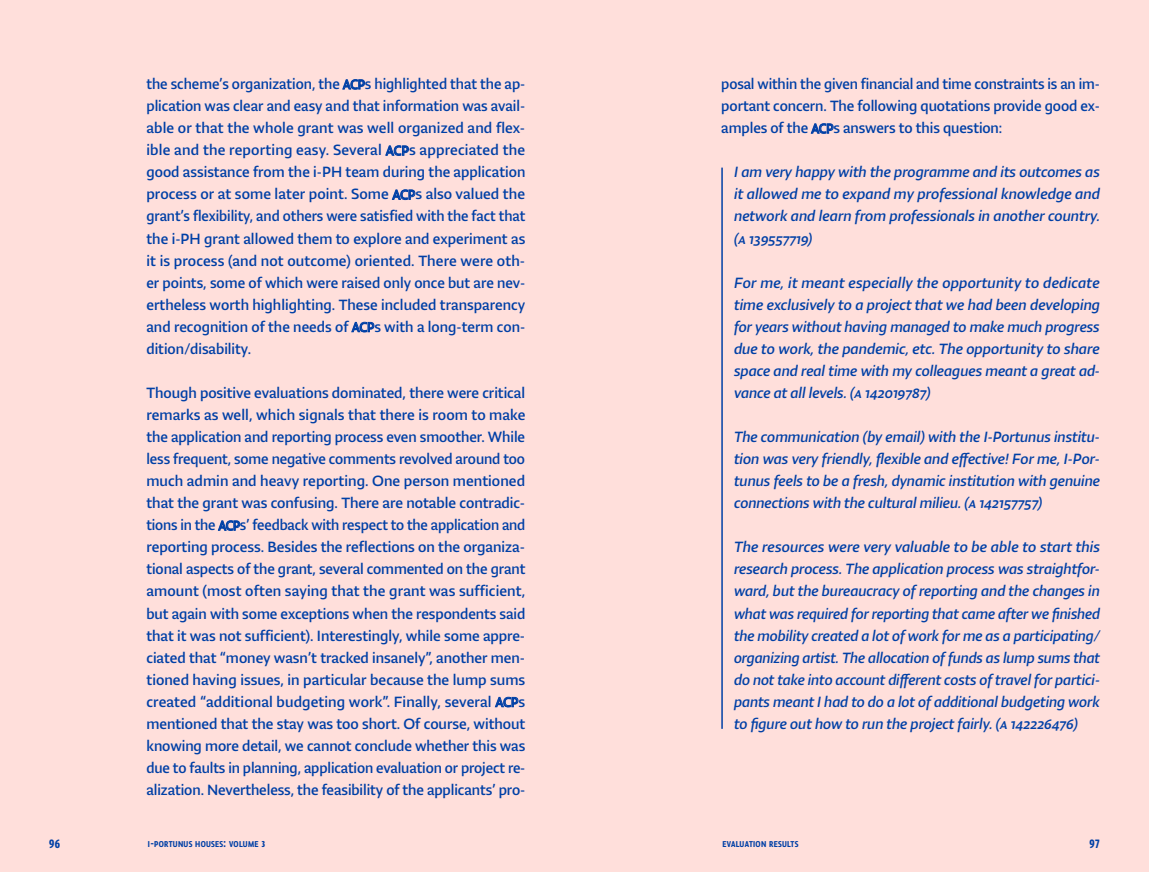
<style>
.page{position:relative;width:1149px;height:872px;background:#fff}
.page>*{position:absolute;margin:0;border:0;box-sizing:border-box;transform-origin:0 0}
.V1_-_TEKUĆI_TEKST{font:16.5px/22px "Lumin Sans Std";letter-spacing:-.005em;color:#0040a6;text-align:justify}
.V1_-_TEKUĆI_TEKST-2{font:italic 16.5px/22px "Lumin Sans Std";letter-spacing:-.005em;color:#0040a6;text-align:justify}
.t1{font:500 13.5px "Lumin Sans Cond";color:#0040a6}
.t2{font:500 9.45px "Lumin Sans Cond";letter-spacing:.03em;color:#0040a6}
.s1{font-size:15px}
.s2{font-size:13.5px}
.s3{font-family:"Lumin Sans Cond Std Bld";font-weight:400;font-size:9.6px}
</style>
<div class="page">
<div style="left:0;top:0;width:1148px;height:872px;background:#ffdfdb"></div>
<hr style="left:721px;top:168px;width:1px;height:561px;background:#0040a6">
<p class="V1_-_TEKUĆI_TEKST" style="left:146px;top:73px;width:380px">the scheme’s organization, the <span class="s1">ACP</span>s highlighted that the ap&shy;plication was clear and easy and that information was avail&shy;able or that the whole grant was well organized and flex&shy;ible and the reporting easy. Several <span class="s1">ACP</span>s appreciated the good assistance from the i-PH team during the application process or at some later point. Some <span class="s1">ACP</span>s also valued the grant’s flexibility, and others were satisfied with the fact that the i-PH grant allowed them to explore and experiment as it is process (and not outcome) oriented. There were oth&shy;er points, some of which were raised only once but are nev&shy;ertheless worth highlighting. These included transparency and recognition of the needs of <span class="s1">ACP</span>s with a long-term con&shy;dition/disability.</p>
<p class="V1_-_TEKUĆI_TEKST" style="left:146px;top:382px;width:380px">Though positive evaluations dominated, there were critical remarks as well, which signals that there is room to make the application and reporting process even smoother. While less frequent, some negative comments revolved around too much admin and heavy reporting. One person mentioned that the grant was confusing. There are notable contradic&shy;tions in the <span class="s1">ACP</span>s’ feedback with respect to the application and reporting process. Besides the reflections on the organiza&shy;tional aspects of the grant, several commented on the grant amount (most often saying that the grant was sufficient, but again with some exceptions when the respondents said that it was not sufficient). Interestingly, while some appre&shy;ciated that “money wasn’t tracked insanely”, another men&shy;tioned having issues, in particular because the lump sums created “additional budgeting work”. Finally, several <span class="s1">ACP</span>s mentioned that the stay was too short. Of course, without knowing more detail, we cannot conclude whether this was due to faults in planning, application evaluation or project re&shy;alization. Nevertheless, the feasibility of the applicants’ pro-</p>
<p class="V1_-_TEKUĆI_TEKST" style="left:721px;top:73px;width:380px">posal within the given financial and time constraints is an im&shy;portant concern. The following quotations provide good ex&shy;amples of the <span class="s1">ACP</span>s answers to this question:</p>
<p class="V1_-_TEKUĆI_TEKST-2" style="left:733px;top:161px;width:367px">I am very happy with the programme and its outcomes as it allowed me to expand my professional knowledge and network and learn from professionals in another country. (a 139557719)</p>
<p class="V1_-_TEKUĆI_TEKST-2" style="left:733px;top:271px;width:367px">For me, it meant especially the opportunity to dedicate time exclusively to a project that we had been developing for years without having managed to make much progress due to work, the pandemic, etc. The opportunity to share space and real time with my colleagues meant a great ad&shy;vance at all levels. (a 142019787)</p>
<p class="V1_-_TEKUĆI_TEKST-2" style="left:733px;top:426px;width:367px">The communication (by email) with the I-Portunus institu&shy;tion was very friendly, flexible and effective! For me, I-Por&shy;tunus feels to be a fresh, dynamic institution with genuine connections with the cultural milieu. (a 142157757)</p>
<p class="V1_-_TEKUĆI_TEKST-2" style="left:733px;top:536px;width:367px">The resources were very valuable to be able to start this research process. The application process was straightfor&shy;ward, but the bureaucracy of reporting and the changes in what was required for reporting that came after we finished the mobility created a lot of work for me as a participating/ organizing artist. The allocation of funds as lump sums that do not take into account different costs of travel for partici&shy;pants meant I had to do a lot of additional budgeting work to figure out how to run the project fairly. (a 142226476)</p>
<p class="t1" style="left:49px;top:836px;width:12px">96</p>
<p class="t2" style="left:148px;top:838px;width:119px">I<span class="s2">-</span>PORTUNUS HOUSES<span class="s2">:</span> VOLUME <span class="s3">3</span></p>
<p class="t1" style="left:1089px;top:836px;width:12px">97</p>
<p class="t2" style="left:722px;top:838px;width:78px">EVALUATION RESULTS</p>
</div>
